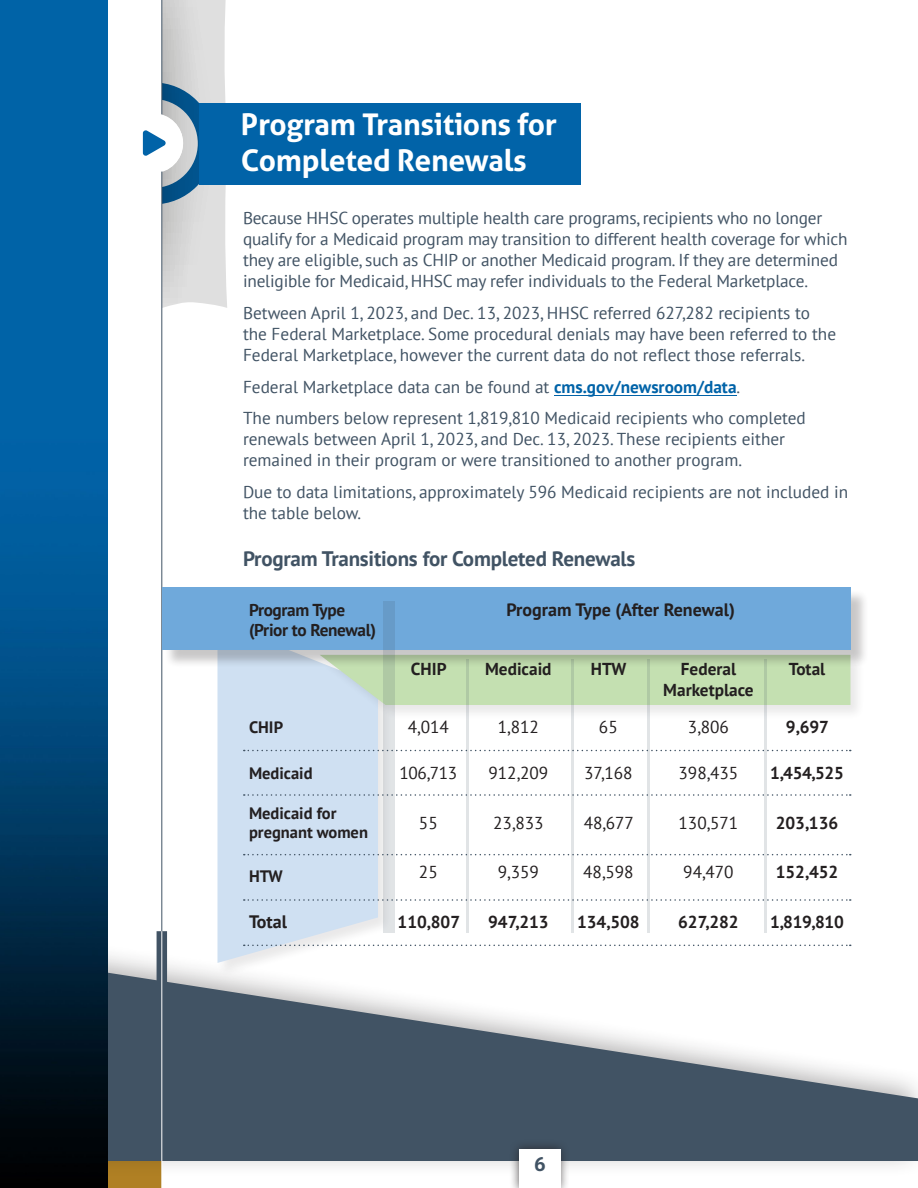
<style>
.page{position:relative;width:918px;height:1188px;background:#fff}
.page>*{position:absolute;margin:0;border:0;box-sizing:border-box;transform-origin:0 0}
.t1{font:700 30px/36px "Aller";letter-spacing:-.01em;color:#fff}
.t2{font:700 21px "PT Sans";letter-spacing:-.01em;color:#415364}
.t3{font:700 19.5px "Aller";color:#415364}
.t4{font:700 18px "PT Sans";color:#231f20}
.t5{font:17.25px/21px "PT Sans";color:#415364}
.t6{font:700 17.25px/20.7px "PT Sans";color:#231f20;text-align:center}
.t7{font:17.25px "PT Sans";color:#231f20}
.t8{font:700 17.25px/20.7px "PT Sans";letter-spacing:-.02em;color:#231f20}
.t9{font:700 16.5px/19.8px "PT Sans";color:#231f20}
.s1{font-weight:700;color:#0163a8}
</style>
<div class="page">
<div style="left:107px;top:1160px;width:55px;height:28px;background:#b08024"></div>
<div style="left:39px;top:939px;width:879px;height:238px;background:#231f20;opacity:.34"></div>
<svg style="left:107px;top:967px;width:811px;height:194px;fill:#415364"></svg>
<img style="left:0;top:0;width:107px;height:1188px">
<hr style="left:162px;top:0;width:1px;height:1147px;background:#415364">
<svg style="left:143px;top:0;width:84px;height:308px"></svg>
<div style="left:199px;top:103px;width:381px;height:81px;background:#0163a8"></div>
<div style="left:157px;top:931px;width:10px;height:69px;background:#415364"></div>
<hr style="left:161px;top:931px;width:1px;height:257px;background:#fff">
<div style="left:510px;top:1139px;width:60px;height:49px;background:#231f20;opacity:.75"></div>
<div style="left:519px;top:1149px;width:42px;height:39px;background:#fff"></div>
<div style="left:216px;top:621px;width:177px;height:356px;background:#231f20;opacity:.1"></div>
<svg style="left:218px;top:669px;width:160px;height:294px;background:#d2e1f2"></svg>
<div style="left:320px;top:653px;width:546px;height:67px;background:#231f20;opacity:.1"></div>
<svg style="left:320px;top:669px;width:530px;height:36px;background:#c4dfb6"></svg>
<hr style="left:647px;top:659px;width:3px;height:273px;background:#415364">
<hr style="left:764px;top:659px;width:3px;height:273px;background:#415364">
<svg style="left:244px;top:750px;width:607px;height:1px"></svg>
<svg style="left:244px;top:794px;width:607px;height:2px"></svg>
<svg style="left:244px;top:899px;width:607px;height:2px"></svg>
<svg style="left:244px;top:854px;width:607px;height:1px"></svg>
<svg style="left:244px;top:945px;width:607px;height:1px"></svg>
<hr style="left:571px;top:659px;width:3px;height:273px;background:#415364">
<hr style="left:466px;top:659px;width:3px;height:273px;background:#415364">
<div style="left:164px;top:589px;width:705px;height:80px;background:#231f20;opacity:.25"></div>
<div style="left:162px;top:587px;width:688px;height:63px;background:#6fa9db"></div>
<svg style="left:383px;top:601px;width:11px;height:331px;background:#c2cfd2"></svg>
<hr style="left:554px;top:395px;width:183px;height:1px;background:#0163a8">
<h1 class="t1" style="left:241px;top:106px;width:318px">Program Transitions for<br>Completed Renewals</h1>
<p class="t5" style="left:243px;top:207px;width:606px">Because HHSC operates multiple health care programs, recipients who no longer qualify for a Medicaid program may transition to different health coverage for which they are eligible, such as CHIP or another Medicaid program. If they are determined ineligible for Medicaid, HHSC may refer individuals to the Federal Marketplace.</p>
<p class="t5" style="left:243px;top:302px;width:595px">Between April 1, 2023, and Dec. 13, 2023, HHSC referred 627,282 recipients to the Federal Marketplace. Some procedural denials may have been referred to the<br>Federal Marketplace, however the current data do not reflect those referrals.</p>
<p class="t5" style="left:243px;top:370px;width:564px;line-height:31.8px">Federal Marketplace data can be found at <span class="s1">cms.gov/newsroom/data</span>.<br>The numbers below represent 1,819,810 Medicaid recipients who completed</p>
<p class="t5" style="left:243px;top:428px;width:544px">renewals between April 1, 2023, and Dec. 13, 2023. These recipients either remained in their program or were transitioned to another program.</p>
<p class="t5" style="left:243px;top:481px;width:607px">Due to data limitations, approximately 596 Medicaid recipients are not included in the table below.</p>
<p class="t2" style="left:243px;top:544px;width:394px">Program Transitions for Completed Renewals</p>
<p class="t8" style="left:249px;top:599px;width:129px">Program Type (Prior to Renewal)</p>
<p class="t4" style="left:507px;top:598px;width:230px">Program Type (After Renewal)</p>
<p class="t6" style="left:411px;top:659px;width:37px">CHIP</p>
<p class="t6" style="left:485px;top:659px;width:68px">Medicaid</p>
<p class="t6" style="left:591px;top:659px;width:37px">HTW</p>
<p class="t6" style="left:663px;top:659px;width:92px">Federal<br>Marketplace</p>
<p class="t6" style="left:789px;top:659px;width:38px">Total</p>
<p class="t9" style="left:249px;top:717px;width:36px">CHIP</p>
<p class="t7" style="left:408px;top:716px;width:42px">4,014</p>
<p class="t7" style="left:498px;top:716px;width:42px">1,812</p>
<p class="t7" style="left:599px;top:716px;width:20px">65</p>
<p class="t7" style="left:688px;top:716px;width:42px">3,806</p>
<p class="t6" style="left:786px;top:717px;width:45px">9,697</p>
<p class="t9" style="left:249px;top:763px;width:65px">Medicaid</p>
<p class="t7" style="left:400px;top:762px;width:59px">106,713</p>
<p class="t7" style="left:489px;top:762px;width:61px">912,209</p>
<p class="t7" style="left:584px;top:762px;width:50px">37,168</p>
<p class="t7" style="left:679px;top:762px;width:61px">398,435</p>
<p class="t6" style="left:770px;top:763px;width:75px">1,454,525</p>
<p class="t9" style="left:249px;top:803px;width:120px">Medicaid for pregnant women</p>
<p class="t7" style="left:419px;top:812px;width:20px">55</p>
<p class="t7" style="left:493px;top:812px;width:52px">23,833</p>
<p class="t7" style="left:584px;top:812px;width:52px">48,677</p>
<p class="t7" style="left:679px;top:812px;width:61px">130,571</p>
<p class="t6" style="left:776px;top:812px;width:64px">203,136</p>
<p class="t9" style="left:249px;top:866px;width:35px">HTW</p>
<p class="t7" style="left:419px;top:861px;width:20px">25</p>
<p class="t7" style="left:498px;top:861px;width:42px">9,359</p>
<p class="t7" style="left:583px;top:861px;width:52px">48,598</p>
<p class="t7" style="left:683px;top:861px;width:52px">94,470</p>
<p class="t6" style="left:776px;top:861px;width:64px">152,452</p>
<p class="t4" style="left:249px;top:910px;width:40px">Total</p>
<p class="t6" style="left:398px;top:911px;width:64px">110,807</p>
<p class="t6" style="left:488px;top:911px;width:62px">947,213</p>
<p class="t6" style="left:577px;top:911px;width:64px">134,508</p>
<p class="t6" style="left:678px;top:911px;width:62px">627,282</p>
<p class="t6" style="left:770px;top:911px;width:75px">1,819,810</p>
<p class="t3" style="left:534px;top:1152px;width:13px">6</p>
</div>
